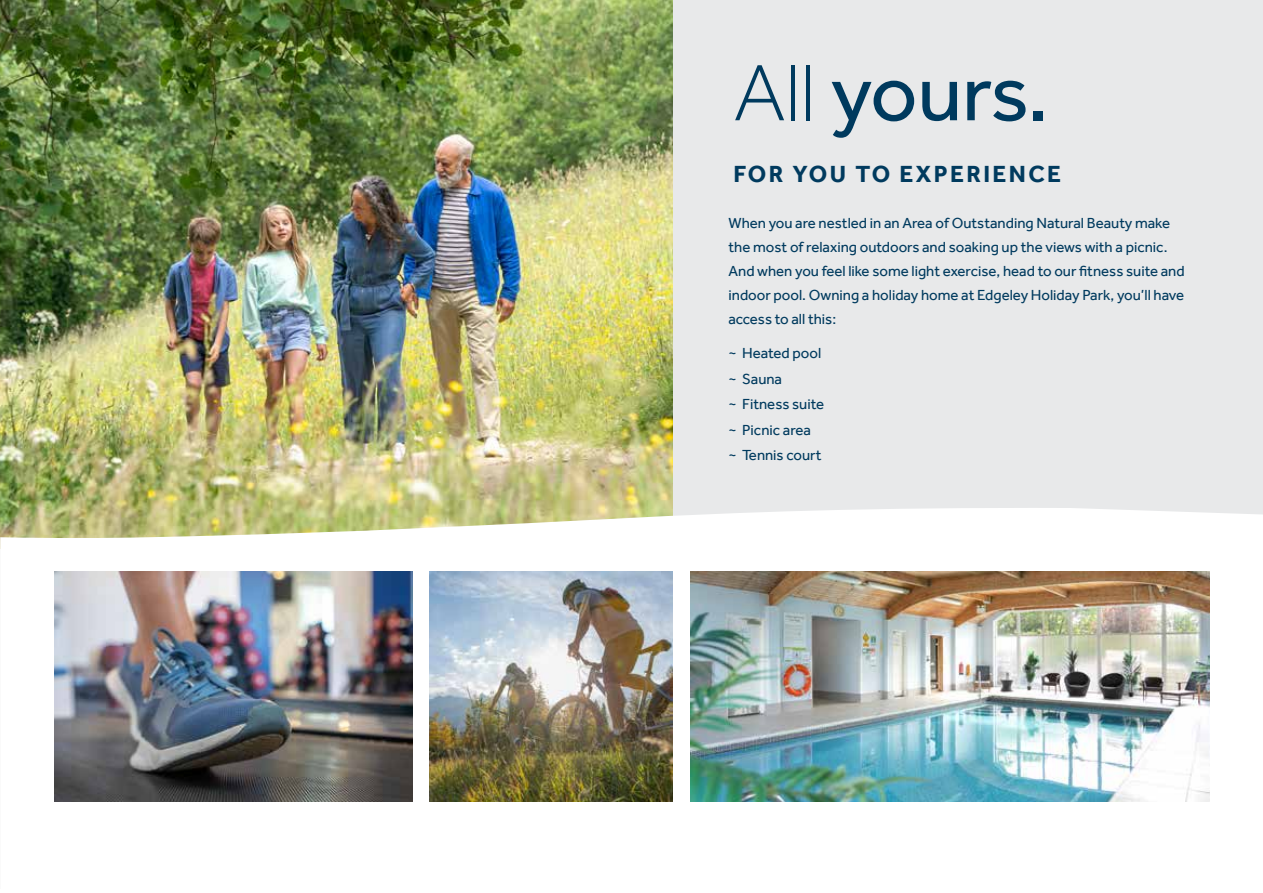
<style>
.page{position:relative;width:1263px;height:893px;background:#fff}
.page>*{position:absolute;margin:0;border:0;box-sizing:border-box;transform-origin:0 0}
.t1{font:82.5px "Effra";letter-spacing:-.01em;color:#003a5e}
.t2{font:700 24px "Effra";letter-spacing:.1em;color:#003a5e}
.t3{font:15px/24px "Effra";color:#003a5e}
.s1{font-weight:300}
</style>
<div class="page">
<div style="left:0;top:0;width:1263px;height:889px;background:#e8e9ea"></div>
<img style="left:0;top:0;width:672px;height:506px">
<svg style="left:0;top:506px;width:1263px;height:383px;background:#f9f9f4"></svg>
<img style="left:54px;top:571px;width:359px;height:231px">
<img style="left:690px;top:571px;width:519px;height:231px">
<img style="left:430px;top:571px;width:242px;height:231px">
<h1 class="t1" style="left:733px;top:44px;width:316px"><span class="s1">All</span> yours.</h1>
<h2 class="t2" style="left:733px;top:159px;width:329px">FOR YOU TO EXPERIENCE</h2>
<p class="t3" style="left:728px;top:210px;width:458px">When you are nestled in an Area of Outstanding Natural Beauty make the most of relaxing outdoors and soaking up the views with a picnic.<br>And when you feel like some light exercise, head to our fitness suite and indoor pool. Owning a holiday home at Edgeley Holiday Park, you’ll have access to all this:</p>
<p class="t3" style="left:728px;top:340px;width:97px;line-height:25.5px">~ Heated pool ~ Sauna<br>~ Fitness suite ~ Picnic area<br>~ Tennis court</p>
</div>
